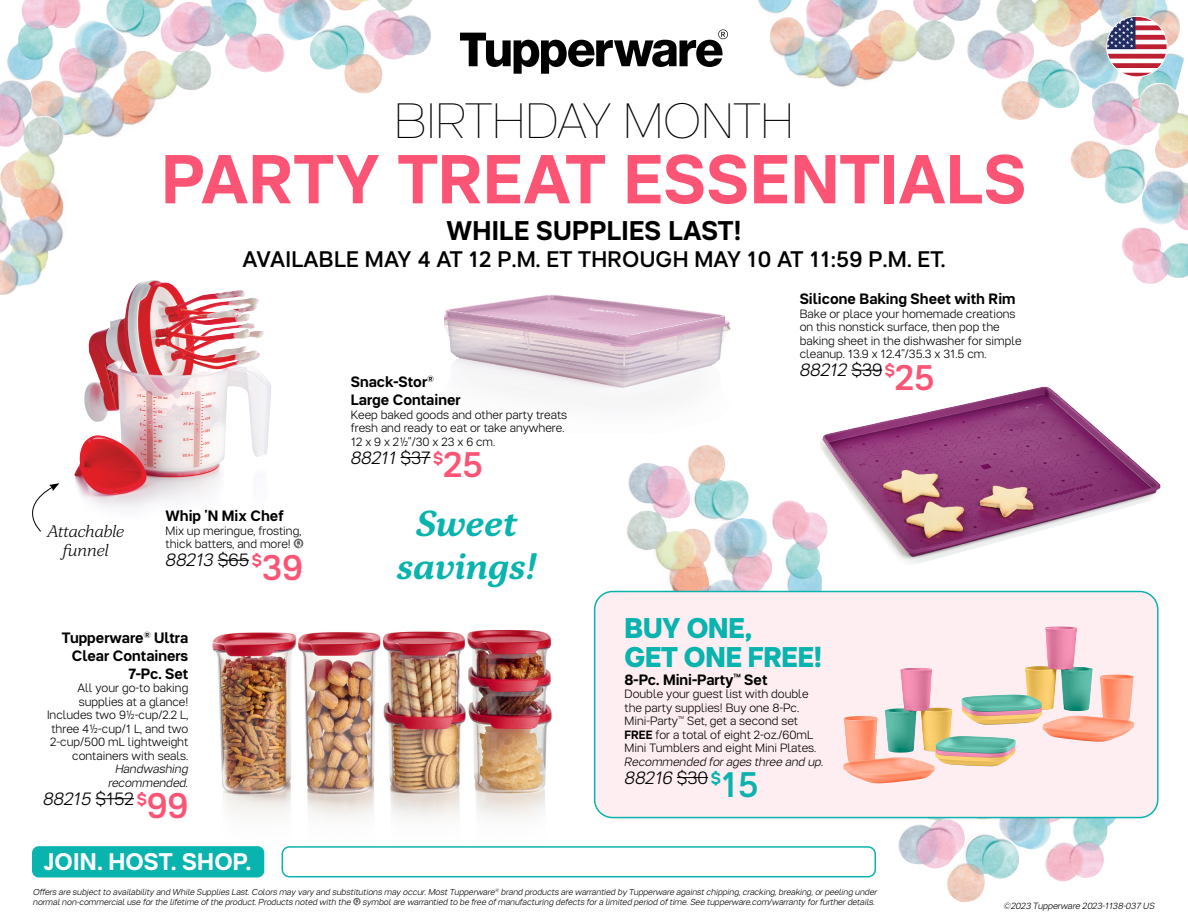
<style>
.page{position:relative;width:1188px;height:918px;background:#fff}
.page>*{position:absolute;margin:0;border:0;box-sizing:border-box;transform-origin:0 0}
.t1{font:700 69px "Tupper PRO";letter-spacing:.005em;color:#fc5474}
.t2{font:200 49.5px "Tupper PRO";color:#000}
.t3{font:36px/43.2px "Tupper Serif 26 Blditalic";letter-spacing:.01em;color:#09b3ae;text-align:center}
.t4{font:800 28.5px/28.5px "Tupper PRO";letter-spacing:-.005em;color:#09b3ae}
.t5{font:700 27px "Tupper PRO";letter-spacing:.01em;color:#000}
.t6{font:700 24px "Tupper PRO";letter-spacing:.01em;color:#fff}
.t7{font:500 22.5px "Tupper PRO";letter-spacing:.01em;color:#000}
.t8{font:italic 300 18px "Tupper PRO";letter-spacing:-.01em;color:#000}
.t9{font:16.5px/19.5px "Tupper Serif 23 Ltitalic";letter-spacing:-.01em;color:#000;text-align:center}
.t10{font:700 15px/18px "Tupper PRO";color:#000}
.t11{font:300 12px/13.5px "Tupper PRO";color:#000}
.t12{font:italic 300 12px/13.5px "Tupper PRO";color:#000;text-align:center}
.t13{font:italic 300 9px "Tupper PRO";color:#000}
.t14{font:italic 300 8.7px/10.5px "Tupper PRO";color:#000}
.s1{font-style:normal}
.s2{font-weight:700;font-style:normal;font-size:16.5px;color:#fc5474}
.s3{font-weight:500;font-style:normal;font-size:36px;color:#fc5474}
.s4{font-weight:700}
.s5{font-weight:700;font-style:normal;font-size:16.5px;color:#09b3ae}
.s6{font-weight:500;font-style:normal;font-size:36px;color:#09b3ae}
</style>
<div class="page">
<svg style="left:460px;top:29px;width:268px;height:45px"></svg>
<img style="left:74px;top:281px;width:198px;height:228px">
<img style="left:818px;top:387px;width:343px;height:179px">
<img style="left:897px;top:818px;width:223px;height:64px">
<img style="left:626px;top:445px;width:175px;height:146px">
<img style="left:445px;top:295px;width:286px;height:109px">
<img style="left:194px;top:629px;width:386px;height:269px">
<div style="left:595px;top:592px;width:563px;height:226px;background:#ffeef1;border-radius:18px"></div>
<div style="left:594px;top:591px;width:565px;height:227px;border:2px solid #09b3ae;border-radius:18px"></div>
<img style="left:6px;top:0;width:204px;height:137px">
<img style="left:210px;top:0;width:221px;height:94px">
<img style="left:758px;top:0;width:208px;height:87px">
<img style="left:966px;top:0;width:218px;height:120px">
<img style="left:0;top:80px;width:70px;height:215px">
<img style="left:1070px;top:82px;width:118px;height:202px">
<svg style="left:32px;top:483px;width:27px;height:49px"></svg>
<img style="left:843px;top:668px;width:173px;height:116px">
<img style="left:961px;top:626px;width:149px;height:115px">
<img style="left:1107px;top:16px;width:60px;height:61px;border-radius:30px">
<div style="left:1106px;top:16px;width:61px;height:61px;border:1px solid #fff;border-radius:50%"></div>
<div style="left:32px;top:846px;width:232px;height:31px;background:#09b3ae;border-radius:7px"></div>
<svg style="left:353px;top:898px;width:8px;height:7px"></svg>
<svg style="left:355px;top:899px;width:4px;height:6px"></svg>
<div style="left:282px;top:846px;width:594px;height:31px;border:2px solid #09b3ae;border-radius:7px"></div>
<svg style="left:294px;top:539px;width:9px;height:9px"></svg>
<svg style="left:295px;top:540px;width:7px;height:7px"></svg>
<hr style="left:218px;top:560px;width:31px;height:1px;background:#000">
<hr style="left:401px;top:457px;width:30px;height:1px;background:#000">
<hr style="left:851px;top:370px;width:31px;height:1px;background:#000">
<hr style="left:677px;top:777px;width:31px;height:1px;background:#000">
<hr style="left:96px;top:798px;width:38px;height:1px;background:#000">
<h2 class="t2" style="left:394px;top:92px;width:401px">BIRTHDAY MONTH</h2>
<h1 class="t1" style="left:161px;top:139px;width:867px">PARTY TREAT ESSENTIALS</h1>
<h3 class="t5" style="left:446px;top:215px;width:297px">WHILE SUPPLIES LAST!</h3>
<h3 class="t7" style="left:242px;top:246px;width:705px">AVAILABLE MAY 4 AT 12 P.M. ET THROUGH MAY 10 AT 11:59 P.M. ET.</h3>
<h3 class="t9" style="left:47px;top:521px;width:79px">Attachable funnel</h3>
<p class="t10" style="left:166px;top:507px;width:120px">Whip 'N Mix Chef</p>
<p class="t11" style="left:166px;top:524px;width:137px">Mix up meringue, frosting, thick batters, and more!</p>
<h3 class="t8" style="left:166px;top:550px;width:139px">88213 <span class="s1">$65</span> <span class="s2">$</span><span class="s3">39</span></h3>
<p class="t10" style="left:62px;top:629px;width:128px;text-align:right">Tupperware<sup>®</sup> Ultra<br>Clear Containers<br>7-Pc. Set</p>
<p class="t11" style="left:47px;top:681px;width:143px;text-align:right">All your go-to baking supplies at a glance!<br>Includes two 9½-cup/2.2 L, three 4½-cup/1 L, and two<br>2-cup/500 mL lightweight containers with seals.</p>
<p class="t12" style="left:108px;top:762px;width:81px">Handwashing recommended.</p>
<h3 class="t8" style="left:43px;top:788px;width:147px">88215 <span class="s1">$152</span> <span class="s2">$</span><span class="s3">99</span></h3>
<h3 class="t6" style="left:44px;top:848px;width:209px">JOIN. HOST. SHOP.</h3>
<p class="t10" style="left:351px;top:373px;width:111px">Snack-Stor<sup>®<br></sup>Large Container</p>
<p class="t11" style="left:351px;top:408px;width:218px">Keep baked goods and other party treats fresh and ready to eat or take anywhere.<br>12 x 9 x 2½"/30 x 23 x 6 cm.</p>
<h3 class="t8" style="left:351px;top:447px;width:134px">88211 <span class="s1">$37</span> <span class="s2">$</span><span class="s3">25</span></h3>
<h3 class="t3" style="left:397px;top:501px;width:141px">Sweet savings!</h3>
<p class="t10" style="left:800px;top:290px;width:217px">Silicone Baking Sheet with Rim</p>
<p class="t11" style="left:800px;top:307px;width:223px">Bake or place your homemade creations on this nonstick surface, then pop the baking sheet in the dishwasher for simple cleanup. 13.9 x 12.4"/35.3 x 31.5 cm.</p>
<h3 class="t8" style="left:800px;top:359px;width:137px">88212 <span class="s1">$39</span> <span class="s2">$</span><span class="s3">25</span></h3>
<h3 class="t4" style="left:625px;top:614px;width:199px">BUY ONE,<br>GET ONE FREE!</h3>
<p class="t10" style="left:625px;top:670px;width:144px">8-Pc. Mini-Party<sup>™</sup> Set</p>
<p class="t11" style="left:625px;top:687px;width:193px">Double your guest list with double the party supplies! Buy one 8-Pc.<br>Mini-Party<sup>™</sup> Set, get a second set <span class="s4">FREE</span> for a total of eight 2-oz./60mL Mini Tumblers and eight Mini Plates.</p>
<p class="t12" style="left:625px;top:755px;width:201px">Recommended for ages three and up.</p>
<h3 class="t8" style="left:625px;top:767px;width:136px">88216 <span class="s1">$30</span> <span class="s5">$</span><span class="s6">15</span></h3>
<p class="t14" style="left:33px;top:887px;width:845px">Offers are subject to availability and While Supplies Last. Colors may vary and substitutions may occur. Most Tupperware<sup>®</sup> brand products are warrantied by Tupperware against chipping, cracking, breaking, or peeling under normal non-commercial use for the lifetime of the product. Products noted with the</p>
<p class="t14" style="left:363px;top:897px;width:514px">symbol are warrantied to be free of manufacturing defects for a limited period of time. See tupperware.com/warranty for further details.</p>
<p class="t13" style="left:1004px;top:901px;width:153px">©2023 Tupperware 2023-1138-037 US</p>
</div>
